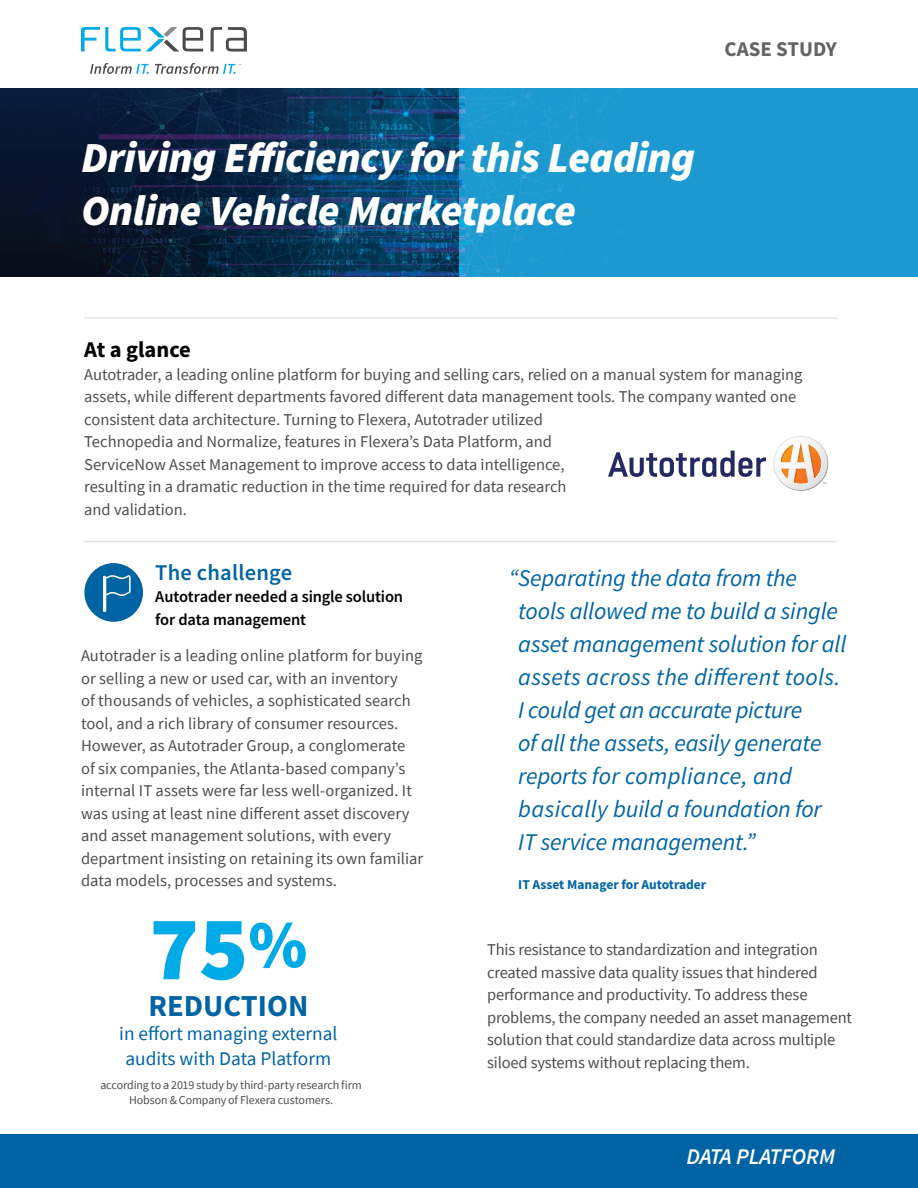
<style>
.page{position:relative;width:918px;height:1188px;background:#fff}
.page>*{position:absolute;margin:0;border:0;box-sizing:border-box;transform-origin:0 0}
.t1{font:900 91.65px "Source Sans Pro";color:#00aae7}
.t2{font:italic 900 42.9px/52.5px "Source Sans Pro";letter-spacing:-.01em;color:#fff}
.t3{font:700 30.6px "Source Sans Pro";color:#0064a4}
.t4{font:italic 24px/33px "Source Sans Pro";letter-spacing:-.005em;color:#0064a4}
.t5{font:600 22.5px "Source Sans Pro";letter-spacing:.01em;color:#0064a4}
.t6{font:700 22.5px "Source Sans Pro";color:#000}
.t7{font:italic 600 22.35px "Source Sans Pro";color:#fff}
.t8{font:700 21px "Source Sans Pro";color:#636466}
.t9{font:19.35px/24.6px "Source Sans Pro";color:#0064a4;text-align:center}
.t10{font:16.5px/22.5px "Source Sans Pro";color:#4d4d4f}
.t11{font:600 16.5px/22.5px "Source Sans Pro";letter-spacing:-.01em;color:#000}
.t12{font:700 13.5px "Source Sans Pro";color:#0064a4}
.t13{font:12px/14.4px "Source Sans Pro";letter-spacing:-.01em;color:#4d4d4f;text-align:center}
.s1{font-size:67.5px}
</style>
<div class="page">
<img style="left:0;top:89px;width:918px;height:187px">
<div style="left:0;top:1134px;width:918px;height:54px;background:#0064a4"></div>
<div style="left:84px;top:563px;width:59px;height:59px;background:#0064a4;border-radius:50%"></div>
<svg style="left:103px;top:575px;width:28px;height:37px"></svg>
<svg style="left:90px;top:63px;width:59px;height:11px"></svg>
<svg style="left:155px;top:63px;width:86px;height:11px"></svg>
<svg style="left:211px;top:27px;width:36px;height:25px"></svg>
<svg style="left:81px;top:27px;width:122px;height:25px"></svg>
<hr style="left:84px;top:317px;width:753px;height:2px;background:#e2e3e4">
<hr style="left:84px;top:541px;width:753px;height:1px;background:#e2e3e4">
<svg style="left:773px;top:436px;width:55px;height:55px"></svg>
<svg style="left:608px;top:451px;width:158px;height:26px"></svg>
<p class="t8" style="left:725px;top:35px;width:114px">CASE STUDY</p>
<h2 class="t2" style="left:81px;top:131px;width:615px">Driving Efficiency for this Leading<br>Online Vehicle Marketplace</h2>
<h3 class="t6" style="left:84px;top:335px;width:108px">At a glance</h3>
<p class="t10" style="left:84px;top:363px;width:720px">Autotrader, a leading online platform for buying and selling cars, relied on a manual system for managing assets, while different departments favored different data management tools. The company wanted one consistent data architecture. Turning to Flexera, Autotrader utilized<br>Technopedia and Normalize, features in Flexera’s Data Platform, and<br>ServiceNow Asset Management to improve access to data intelligence,<br>resulting in a dramatic reduction in the time required for data research<br>and validation.</p>
<h3 class="t5" style="left:155px;top:558px;width:138px">The challenge</h3>
<p class="t11" style="left:155px;top:586px;width:249px">Autotrader needed a single solution for data management</p>
<p class="t10" style="left:81px;top:644px;width:344px">Autotrader is a leading online platform for buying or selling a new or used car, with an inventory<br>of thousands of vehicles, a sophisticated search tool, and a rich library of consumer resources.<br>However, as Autotrader Group, a conglomerate<br>of six companies, the Atlanta-based company’s internal IT assets were far less well-organized. It was using at least nine different asset discovery and asset management solutions, with every department insisting on retaining its own familiar data models, processes and systems.</p>
<h1 class="t1" style="left:150px;top:885px;width:159px">75<span class="s1">%</span></h1>
<h3 class="t3" style="left:148px;top:985px;width:161px">REDUCTION</h3>
<p class="t9" style="left:119px;top:1021px;width:220px">in effort managing external audits with Data Platform</p>
<p class="t13" style="left:100px;top:1078px;width:263px">according to a 2019 study by third-party research firm<br>Hobson &amp; Company of Flexera customers.</p>
<p class="t4" style="left:518px;top:562px;width:330px;text-indent:-10px">“Separating the data from the tools allowed me to build a single asset management solution for all assets across the different tools.<br>I could get an accurate picture<br>of all the assets, easily generate reports for compliance, and basically build a foundation for<br>IT service management.”</p>
<p class="t12" style="left:518px;top:875px;width:190px">IT Asset Manager for Autotrader</p>
<p class="t10" style="left:487px;top:938px;width:367px">This resistance to standardization and integration created massive data quality issues that hindered performance and productivity. To address these problems, the company needed an asset management solution that could standardize data across multiple siloed systems without replacing them.</p>
<h3 class="t7" style="left:686px;top:1142px;width:150px">DATA PLATFORM</h3>
</div>
